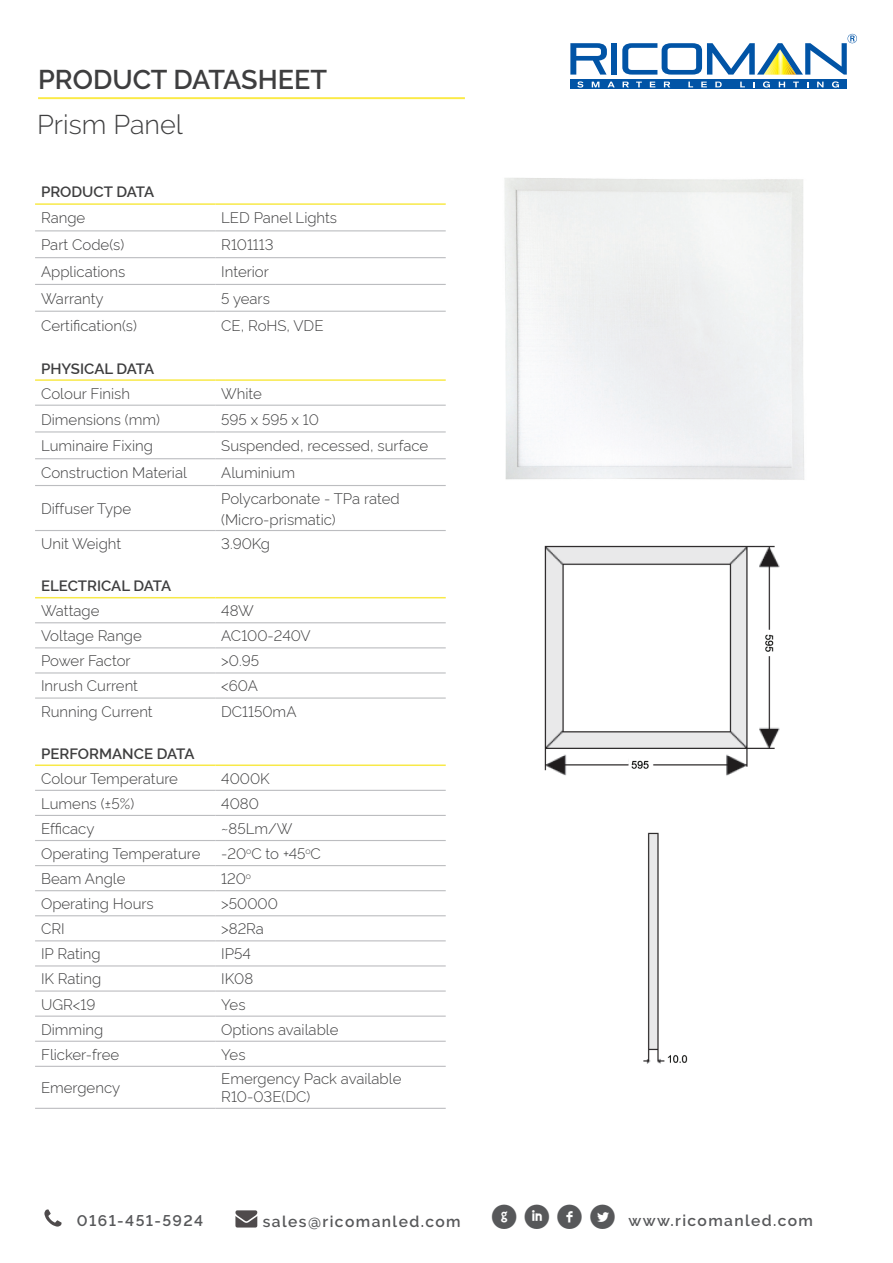
<style>
.page{position:relative;width:893px;height:1263px;background:#fff}
.page>*{position:absolute;margin:0;border:0;box-sizing:border-box;transform-origin:0 0}
.t1{font:600 27px "Raleway";color:#3e3e3f}
.t2{font:300 27px "Raleway";color:#3e3e3f}
.t3{font:600 15.6px "Raleway";letter-spacing:.09em;color:#57585a}
.t4{font:600 15.6px "Rawline";letter-spacing:.09em;color:#57585a}
.t5{font:300 15px/21px "Rawline";color:#3e3e3f}
.t6{font:600 15px "Rawline";color:#3e3e3f}
.s1{font-family:"Socialico";font-weight:400;font-size:34.65px}
.s2{font-family:"Rawline"}
</style>
<div class="page">
<div style="left:570px;top:80px;width:277px;height:9px;background:#0154a6"></div>
<svg style="left:570px;top:43px;width:37px;height:32px"></svg>
<div style="left:611px;top:43px;width:6px;height:32px;background:#0154a6"></div>
<svg style="left:577px;top:81px;width:6px;height:7px"></svg>
<svg style="left:592px;top:82px;width:7px;height:5px"></svg>
<svg style="left:607px;top:82px;width:8px;height:5px"></svg>
<svg style="left:623px;top:82px;width:6px;height:5px"></svg>
<svg style="left:636px;top:82px;width:6px;height:5px"></svg>
<svg style="left:650px;top:82px;width:5px;height:5px"></svg>
<svg style="left:664px;top:82px;width:6px;height:5px"></svg>
<svg style="left:688px;top:82px;width:5px;height:5px"></svg>
<svg style="left:701px;top:82px;width:6px;height:5px"></svg>
<svg style="left:715px;top:82px;width:7px;height:5px"></svg>
<svg style="left:740px;top:82px;width:5px;height:5px"></svg>
<svg style="left:763px;top:81px;width:7px;height:7px"></svg>
<svg style="left:779px;top:82px;width:6px;height:5px"></svg>
<svg style="left:793px;top:82px;width:6px;height:5px"></svg>
<svg style="left:817px;top:82px;width:6px;height:5px"></svg>
<svg style="left:832px;top:81px;width:7px;height:7px"></svg>
<svg style="left:622px;top:34px;width:235px;height:41px"></svg>
<hr style="left:35px;top:230px;width:180px;height:1px;background:#bcbdc0">
<hr style="left:215px;top:230px;width:231px;height:1px;background:#bcbdc0">
<hr style="left:35px;top:257px;width:180px;height:1px;background:#bcbdc0">
<hr style="left:215px;top:257px;width:231px;height:1px;background:#bcbdc0">
<hr style="left:35px;top:284px;width:180px;height:1px;background:#bcbdc0">
<hr style="left:215px;top:284px;width:231px;height:1px;background:#bcbdc0">
<hr style="left:35px;top:311px;width:180px;height:1px;background:#bcbdc0">
<hr style="left:215px;top:311px;width:231px;height:1px;background:#bcbdc0">
<hr style="left:35px;top:405px;width:180px;height:1px;background:#bcbdc0">
<hr style="left:215px;top:405px;width:231px;height:1px;background:#bcbdc0">
<hr style="left:35px;top:431px;width:180px;height:1px;background:#bcbdc0">
<hr style="left:215px;top:431px;width:231px;height:1px;background:#bcbdc0">
<hr style="left:35px;top:458px;width:180px;height:1px;background:#bcbdc0">
<hr style="left:215px;top:458px;width:231px;height:1px;background:#bcbdc0">
<hr style="left:35px;top:485px;width:180px;height:1px;background:#bcbdc0">
<hr style="left:215px;top:485px;width:231px;height:1px;background:#bcbdc0">
<hr style="left:35px;top:530px;width:180px;height:1px;background:#bcbdc0">
<hr style="left:215px;top:530px;width:231px;height:1px;background:#bcbdc0">
<hr style="left:35px;top:622px;width:180px;height:1px;background:#bcbdc0">
<hr style="left:215px;top:622px;width:231px;height:1px;background:#bcbdc0">
<hr style="left:35px;top:647px;width:180px;height:1px;background:#bcbdc0">
<hr style="left:215px;top:647px;width:231px;height:1px;background:#bcbdc0">
<hr style="left:35px;top:672px;width:180px;height:1px;background:#bcbdc0">
<hr style="left:215px;top:672px;width:231px;height:1px;background:#bcbdc0">
<hr style="left:35px;top:697px;width:180px;height:2px;background:#bcbdc0">
<hr style="left:215px;top:697px;width:231px;height:2px;background:#bcbdc0">
<hr style="left:35px;top:790px;width:180px;height:1px;background:#bcbdc0">
<hr style="left:215px;top:790px;width:231px;height:1px;background:#bcbdc0">
<hr style="left:35px;top:815px;width:180px;height:1px;background:#bcbdc0">
<hr style="left:215px;top:815px;width:231px;height:1px;background:#bcbdc0">
<hr style="left:35px;top:840px;width:180px;height:1px;background:#bcbdc0">
<hr style="left:215px;top:840px;width:231px;height:1px;background:#bcbdc0">
<hr style="left:35px;top:865px;width:180px;height:1px;background:#bcbdc0">
<hr style="left:215px;top:865px;width:231px;height:1px;background:#bcbdc0">
<hr style="left:35px;top:890px;width:180px;height:1px;background:#bcbdc0">
<hr style="left:215px;top:890px;width:231px;height:1px;background:#bcbdc0">
<hr style="left:35px;top:915px;width:180px;height:1px;background:#bcbdc0">
<hr style="left:215px;top:915px;width:231px;height:1px;background:#bcbdc0">
<hr style="left:35px;top:940px;width:180px;height:1px;background:#bcbdc0">
<hr style="left:215px;top:940px;width:231px;height:1px;background:#bcbdc0">
<hr style="left:35px;top:965px;width:180px;height:1px;background:#bcbdc0">
<hr style="left:215px;top:965px;width:231px;height:1px;background:#bcbdc0">
<hr style="left:35px;top:990px;width:180px;height:1px;background:#bcbdc0">
<hr style="left:215px;top:990px;width:231px;height:1px;background:#bcbdc0">
<hr style="left:35px;top:1015px;width:180px;height:2px;background:#bcbdc0">
<hr style="left:215px;top:1015px;width:231px;height:2px;background:#bcbdc0">
<hr style="left:35px;top:1041px;width:180px;height:1px;background:#bcbdc0">
<hr style="left:215px;top:1041px;width:231px;height:1px;background:#bcbdc0">
<hr style="left:35px;top:1066px;width:180px;height:1px;background:#bcbdc0">
<hr style="left:215px;top:1066px;width:231px;height:1px;background:#bcbdc0">
<hr style="left:35px;top:1108px;width:180px;height:1px;background:#bcbdc0">
<hr style="left:215px;top:1108px;width:231px;height:1px;background:#bcbdc0">
<hr style="left:35px;top:203px;width:180px;height:2px;background:#f8e948">
<hr style="left:215px;top:203px;width:231px;height:2px;background:#f8e948">
<hr style="left:35px;top:379px;width:180px;height:2px;background:#f8e948">
<hr style="left:215px;top:379px;width:231px;height:2px;background:#f8e948">
<hr style="left:35px;top:597px;width:180px;height:1px;background:#f8e948">
<hr style="left:215px;top:597px;width:231px;height:1px;background:#f8e948">
<hr style="left:35px;top:764px;width:180px;height:2px;background:#f8e948">
<hr style="left:215px;top:764px;width:231px;height:2px;background:#f8e948">
<hr style="left:38px;top:97px;width:427px;height:2px;background:#fbea46">
<img style="left:504px;top:178px;width:300px;height:302px">
<img style="left:544px;top:545px;width:236px;height:231px">
<img style="left:643px;top:832px;width:45px;height:232px">
<svg style="left:44px;top:1209px;width:18px;height:18px"></svg>
<svg style="left:235px;top:1210px;width:23px;height:17px"></svg>
<h1 class="t1" style="left:38px;top:64px;width:290px">PRODUCT DATASHEET</h1>
<h1 class="t2" style="left:37px;top:109px;width:147px">Prism Panel</h1>
<p class="t6" style="left:41px;top:180px;width:115px">PRODUCT DATA</p>
<p class="t5" style="left:41px;top:206px;width:46px">Range</p>
<p class="t5" style="left:221px;top:206px;width:117px">LED Panel Lights</p>
<p class="t5" style="left:41px;top:233px;width:85px">Part Code(s)</p>
<p class="t5" style="left:221px;top:233px;width:54px">R101113</p>
<p class="t5" style="left:41px;top:260px;width:86px">Applications</p>
<p class="t5" style="left:221px;top:260px;width:49px">Interior</p>
<p class="t5" style="left:41px;top:286px;width:64px">Warranty</p>
<p class="t5" style="left:221px;top:286px;width:50px">5 years</p>
<p class="t5" style="left:41px;top:313px;width:97px">Certification(s)</p>
<p class="t5" style="left:221px;top:313px;width:104px">CE, RoHS, VDE</p>
<p class="t6" style="left:41px;top:357px;width:115px">PHYSICAL DATA</p>
<p class="t5" style="left:41px;top:381px;width:90px">Colour Finish</p>
<p class="t5" style="left:221px;top:381px;width:42px">White</p>
<p class="t5" style="left:41px;top:407px;width:120px">Dimensions (mm)</p>
<p class="t5" style="left:221px;top:407px;width:99px">595 x 595 x 10</p>
<p class="t5" style="left:41px;top:434px;width:113px">Luminaire Fixing</p>
<p class="t5" style="left:221px;top:434px;width:209px">Suspended, recessed, surface</p>
<p class="t5" style="left:41px;top:461px;width:147px">Construction Material</p>
<p class="t5" style="left:221px;top:461px;width:75px">Aluminium</p>
<p class="t5" style="left:41px;top:497px;width:92px">Diffuser Type</p>
<p class="t5" style="left:221px;top:486px;width:180px">Polycarbonate - TPa rated (Micro-prismatic)</p>
<p class="t5" style="left:41px;top:532px;width:82px">Unit Weight</p>
<p class="t5" style="left:221px;top:532px;width:50px">3.90Kg</p>
<p class="t6" style="left:41px;top:574px;width:132px">ELECTRICAL DATA</p>
<p class="t5" style="left:41px;top:599px;width:60px">Wattage</p>
<p class="t5" style="left:221px;top:599px;width:34px">48W</p>
<p class="t5" style="left:41px;top:624px;width:102px">Voltage Range</p>
<p class="t5" style="left:221px;top:624px;width:91px">AC100-240V</p>
<p class="t5" style="left:41px;top:649px;width:91px">Power Factor</p>
<p class="t5" style="left:221px;top:649px;width:39px">&gt;0.95</p>
<p class="t5" style="left:41px;top:674px;width:98px">Inrush Current</p>
<p class="t5" style="left:221px;top:674px;width:38px">&lt;60A</p>
<p class="t5" style="left:41px;top:699px;width:113px">Running Current</p>
<p class="t5" style="left:221px;top:699px;width:77px">DC1150mA</p>
<p class="t6" style="left:41px;top:742px;width:155px">PERFORMANCE DATA</p>
<p class="t5" style="left:41px;top:766px;width:138px">Colour Temperature</p>
<p class="t5" style="left:221px;top:766px;width:50px">4000K</p>
<p class="t5" style="left:41px;top:791px;width:95px">Lumens (±5%)</p>
<p class="t5" style="left:221px;top:791px;width:39px">4080</p>
<p class="t5" style="left:41px;top:816px;width:55px">Efficacy</p>
<p class="t5" style="left:221px;top:816px;width:73px">~85Lm/W</p>
<p class="t5" style="left:41px;top:841px;width:161px">Operating Temperature</p>
<p class="t5" style="left:221px;top:842px;width:101px">-20<sup>o</sup>C to +45<sup>o</sup>C</p>
<p class="t5" style="left:41px;top:867px;width:86px">Beam Angle</p>
<p class="t5" style="left:221px;top:867px;width:31px">120<sup>o</sup></p>
<p class="t5" style="left:41px;top:892px;width:114px">Operating Hours</p>
<p class="t5" style="left:221px;top:892px;width:58px">&gt;50000</p>
<p class="t5" style="left:41px;top:917px;width:25px">CRI</p>
<p class="t5" style="left:221px;top:917px;width:44px">&gt;82Ra</p>
<p class="t5" style="left:41px;top:942px;width:61px">IP Rating</p>
<p class="t5" style="left:221px;top:942px;width:31px">IP54</p>
<p class="t5" style="left:41px;top:967px;width:62px">IK Rating</p>
<p class="t5" style="left:221px;top:967px;width:33px">IK08</p>
<p class="t5" style="left:41px;top:992px;width:56px">UGR&lt;19</p>
<p class="t5" style="left:221px;top:992px;width:26px">Yes</p>
<p class="t5" style="left:41px;top:1017px;width:64px">Dimming</p>
<p class="t5" style="left:221px;top:1017px;width:119px">Options available</p>
<p class="t5" style="left:41px;top:1042px;width:80px">Flicker-free</p>
<p class="t5" style="left:221px;top:1042px;width:26px">Yes</p>
<p class="t5" style="left:41px;top:1076px;width:81px">Emergency</p>
<p class="t5" style="left:221px;top:1068px;width:182px;line-height:18px">Emergency Pack available<br>R10-03E(DC)</p>
<p class="t4" style="left:77px;top:1208px;width:128px">0161-451-5924</p>
<p class="t3" style="left:263px;top:1213px;width:552px">sales@ricomanled.com <span class="s1">gifl</span> <span class="s2">www.ricomanled.com</span></p>
</div>
